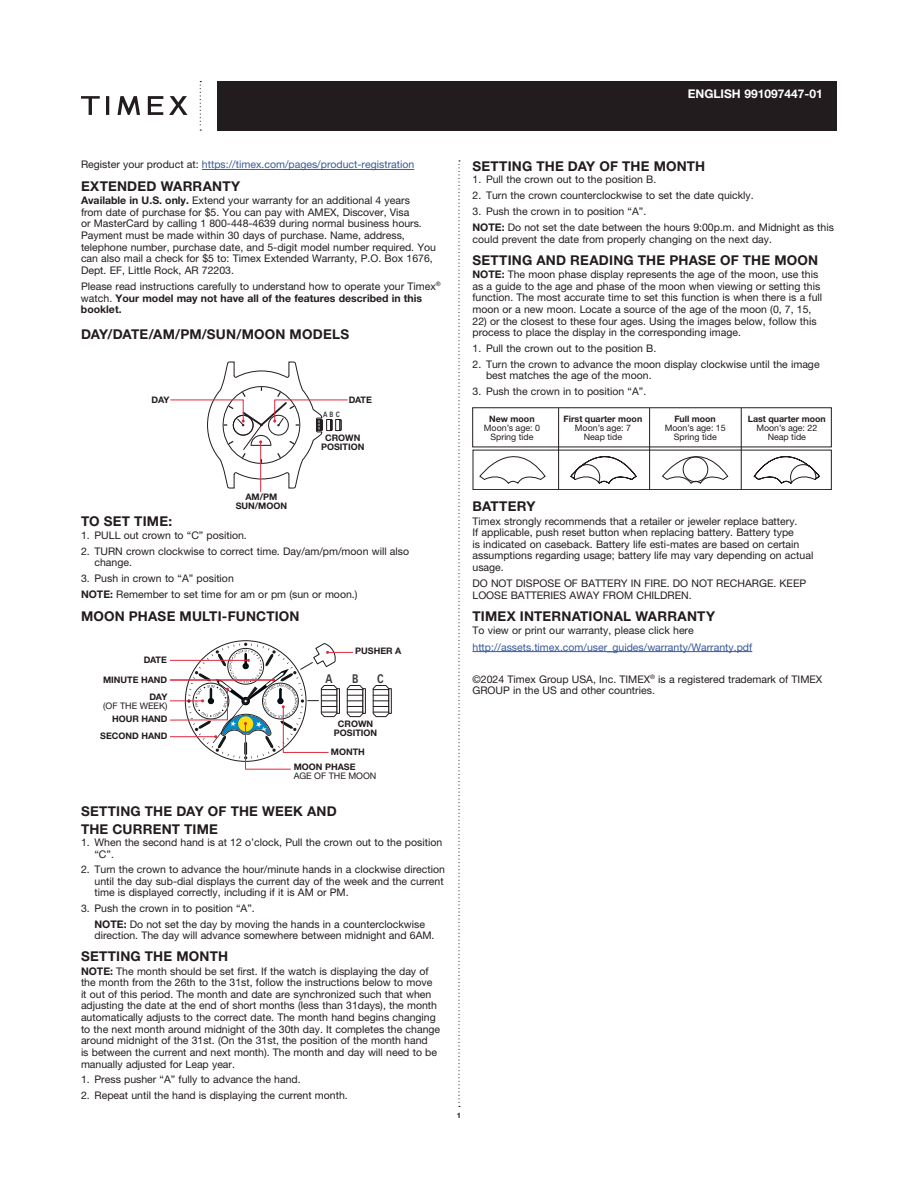
<style>
.page{position:relative;width:918px;height:1188px;background:#fff}
.page>*{position:absolute;margin:0;border:0;box-sizing:border-box;transform-origin:0 0}
.t1{font:700 13.5px/18px "Helvetica Neue LTW1 G";letter-spacing:.015em;color:#231c1f}
.t2{font:700 12.15px "Vectora LH";color:#3a3c3c;scale:.8 1}
.t3{font:700 12px "Helvetica Neue LTW1 G";color:#fff}
.t4{font:10.5px/11.6px "Helvetica Neue LTW1 G";color:#231c1f}
.t5{font:10.5px "Helvetica Neue LTW1 G";color:#39589a}
.t6{font:700 9px/9px "Helvetica Neue LTW1 G";color:#231c1f;text-align:center}
.t7{font:9px "Helvetica Neue LTW1 G";color:#231c1f}
.t8{font:8.85px/8.9px "Helvetica Neue LTW1 G";color:#231c1f;text-align:center}
.t9{font:700 8.85px "Helvetica Neue LTW1 G";color:#231c1f}
.t10{font:700 7.5px "Vectora LH";color:#3a3c3c;scale:.8 1}
.t11{font:700 7.5px "Helvetica Neue LTW1 G";color:#231c1f}
.s1{color:#231c1f}
.s2{font-weight:700}
</style>
<div class="page">
<div style="left:217px;top:81px;width:620px;height:50px;background:#231c1f"></div>
<svg style="left:458px;top:160px;width:2px;height:947px"></svg>
<svg style="left:200px;top:81px;width:1px;height:50px"></svg>
<svg style="left:117px;top:96px;width:23px;height:19px"></svg>
<svg style="left:81px;top:96px;width:19px;height:19px"></svg>
<svg style="left:148px;top:96px;width:15px;height:19px"></svg>
<hr style="left:106px;top:96px;width:3px;height:19px;background:#231c1f">
<svg style="left:169px;top:96px;width:19px;height:19px"></svg>
<hr style="left:202px;top:169px;width:212px;height:1px;background:#39589a">
<hr style="left:260px;top:442px;width:1px;height:50px;background:#dc2a3c">
<svg style="left:170px;top:362px;width:178px;height:126px"></svg>
<div style="left:363px;top:689px;width:3px;height:25px;border:1px solid #231c1f"></div>
<svg style="left:373px;top:685px;width:16px;height:32px"></svg>
<svg style="left:169px;top:640px;width:194px;height:130px"></svg>
<hr style="left:472px;top:651px;width:280px;height:1px;background:#39589a">
<svg style="left:479px;top:432px;width:341px;height:55px"></svg>
<div style="left:473px;top:450px;width:358px;height:40px;border:1px solid #231c1f"></div>
<hr style="left:558px;top:408px;width:1px;height:82px;background:#231c1f">
<hr style="left:649px;top:408px;width:1px;height:82px;background:#231c1f">
<hr style="left:741px;top:408px;width:1px;height:82px;background:#231c1f">
<p class="t3" style="left:688px;top:87px;width:137px">ENGLISH 991097447-01</p>
<p class="t5" style="left:81px;top:158px;width:335px"><span class="s1">Register your product at:</span> https://timex.com/pages/product-registration</p>
<p class="t1" style="left:81px;top:177px;width:161px">EXTENDED WARRANTY</p>
<p class="t4" style="left:81px;top:194px;width:357px"><span class="s2">Available in U.S. only.</span> Extend your warranty for an additional 4 years<br>from date of purchase for $5. You can pay with AMEX, Discover, Visa<br>or MasterCard by calling 1 800-448-4639 during normal business hours.<br>Payment must be made within 30 days of purchase. Name, address, telephone number, purchase date, and 5-digit model number required. You can also mail a check for $5 to: Timex Extended Warranty, P.O. Box 1676, Dept. EF, Little Rock, AR 72203.</p>
<p class="t4" style="left:81px;top:280px;width:361px">Please read instructions carefully to understand how to operate your Timex<sup>® </sup>watch. <span class="s2">Your model may not have all of the features described in this booklet.</span></p>
<p class="t1" style="left:81px;top:325px;width:270px">DAY/DATE/AM/PM/SUN/MOON MODELS</p>
<p class="t6" style="left:152px;top:395px;width:19px">DAY</p>
<p class="t10" style="left:323px;top:410px;width:22px">ABC</p>
<p class="t6" style="left:349px;top:395px;width:25px">DATE</p>
<p class="t6" style="left:321px;top:434px;width:45px">CROWN<br>POSITION</p>
<p class="t1" style="left:472px;top:157px;width:234px">SETTING THE DAY OF THE MONTH</p>
<p class="t4" style="left:472px;top:174px;width:185px">1. Pull the crown out to the position B.</p>
<p class="t4" style="left:472px;top:189px;width:283px">2. Turn the crown counterclockwise to set the date quickly.</p>
<p class="t4" style="left:472px;top:203px;width:363px;line-height:16.2px">3. Push the crown in to position “A”.<br><span class="s2">NOTE:</span> Do not set the date between the hours 9:00p.m. and Midnight as this</p>
<p class="t4" style="left:472px;top:233px;width:301px">could prevent the date from properly changing on the next day.</p>
<p class="t1" style="left:472px;top:251px;width:347px">SETTING AND READING THE PHASE OF THE MOON</p>
<p class="t4" style="left:472px;top:269px;width:351px"><span class="s2">NOTE:</span> The moon phase display represents the age of the moon, use this as a guide to the age and phase of the moon when viewing or setting this function. The most accurate time to set this function is when there is a full moon or a new moon. Locate a source of the age of the moon (0, 7, 15,</p>
<p class="t4" style="left:472px;top:315px;width:346px">22) or the closest to these four ages. Using the images below, follow this process to place the display in the corresponding image.</p>
<p class="t4" style="left:472px;top:342px;width:185px">1. Pull the crown out to the position B.</p>
<p class="t4" style="left:486px;top:358px;width:335px;text-indent:-14px">2. Turn the crown to advance the moon display clockwise until the image best matches the age of the moon.</p>
<p class="t4" style="left:472px;top:385px;width:175px">3. Push the crown in to position “A”.</p>
<p class="t9" style="left:489px;top:414px;width:47px">New moon</p>
<p class="t8" style="left:484px;top:424px;width:58px">Moon’s age: 0<br>Spring tide</p>
<p class="t9" style="left:564px;top:414px;width:80px">First quarter moon</p>
<p class="t8" style="left:575px;top:424px;width:58px">Moon’s age: 7<br>Neap tide</p>
<p class="t9" style="left:675px;top:414px;width:43px">Full moon</p>
<p class="t8" style="left:665px;top:424px;width:63px">Moon’s age: 15<br>Spring tide</p>
<p class="t9" style="left:748px;top:414px;width:79px">Last quarter moon</p>
<p class="t8" style="left:756px;top:424px;width:63px">Moon’s age: 22<br>Neap tide</p>
<p class="t6" style="left:236px;top:492px;width:53px">AM/PM<br>SUN/MOON</p>
<p class="t1" style="left:81px;top:512px;width:93px">TO SET TIME:</p>
<p class="t4" style="left:81px;top:530px;width:167px">1. PULL out crown to “C” position.</p>
<p class="t4" style="left:95px;top:545px;width:316px;text-indent:-14px">2. TURN crown clockwise to correct time. Day/am/pm/moon will also change.</p>
<p class="t4" style="left:81px;top:570px;width:278px;line-height:16.2px">3. Push in crown to “A” position<br><span class="s2">NOTE:</span> Remember to set time for am or pm (sun or moon.)</p>
<p class="t1" style="left:81px;top:607px;width:220px">MOON PHASE MULTI-FUNCTION</p>
<p class="t6" style="left:144px;top:655px;width:25px">DATE</p>
<p class="t6" style="left:103px;top:671px;width:66px;line-height:16.6px;text-align:right">MINUTE HAND<br>DAY</p>
<p class="t7" style="left:103px;top:700px;width:66px">(OF THE WEEK)</p>
<p class="t6" style="left:100px;top:711px;width:69px;line-height:16.8px;text-align:right">HOUR HAND<br>SECOND HAND</p>
<p class="t6" style="left:355px;top:647px;width:48px">PUSHER A</p>
<p class="t2" style="left:325px;top:671px;width:10px">A</p>
<p class="t2" style="left:352px;top:671px;width:9px">B</p>
<p class="t2" style="left:377px;top:671px;width:10px">C</p>
<p class="t6" style="left:334px;top:719px;width:45px">CROWN<br>POSITION</p>
<p class="t6" style="left:294px;top:744px;width:73px;line-height:15.1px;text-align:left;text-indent:37px">MONTH<br>MOON PHASE</p>
<p class="t7" style="left:294px;top:770px;width:84px">AGE OF THE MOON</p>
<p class="t1" style="left:81px;top:802px;width:257px">SETTING THE DAY OF THE WEEK AND<br>THE CURRENT TIME</p>
<p class="t4" style="left:95px;top:837px;width:349px;text-indent:-14px">1. When the second hand is at 12 o’clock, Pull the crown out to the position “C”.</p>
<p class="t4" style="left:95px;top:864px;width:352px;text-indent:-14px">2. Turn the crown to advance the hour/minute hands in a clockwise direction until the day sub-dial displays the current day of the week and the current time is displayed correctly, including if it is AM or PM.</p>
<p class="t4" style="left:95px;top:900px;width:332px;line-height:16.2px;text-indent:-14px">3. Push the crown in to position “A”.<br><span class="s2">NOTE:</span> Do not set the day by moving the hands in a counterclockwise</p>
<p class="t4" style="left:94px;top:929px;width:342px">direction. The day will advance somewhere between midnight and 6AM.</p>
<p class="t1" style="left:81px;top:947px;width:149px">SETTING THE MONTH</p>
<p class="t4" style="left:81px;top:965px;width:361px"><span class="s2">NOTE:</span> The month should be set first. If the watch is displaying the day of the month from the 26th to the 31st, follow the instructions below to move it out of this period. The month and date are synchronized such that when adjusting the date at the end of short months (less than 31days), the month automatically adjusts to the correct date. The month hand begins changing to the next month around midnight of the 30th day. It completes the change around midnight of the 31st. (On the 31st, the position of the month hand<br>is between the current and next month). The month and day will need to be manually adjusted for Leap year.</p>
<p class="t4" style="left:81px;top:1074px;width:221px">1. Press pusher “A” fully to advance the hand.</p>
<p class="t4" style="left:81px;top:1089px;width:268px">2. Repeat until the hand is displaying the current month.</p>
<p class="t1" style="left:472px;top:498px;width:64px">BATTERY</p>
<p class="t4" style="left:472px;top:515px;width:342px">Timex strongly recommends that a retailer or jeweler replace battery.<br>If applicable, push reset button when replacing battery. Battery type<br>is indicated on caseback. Battery life esti-mates are based on certain assumptions regarding usage; battery life may vary depending on actual usage.</p>
<p class="t4" style="left:472px;top:578px;width:335px">DO NOT DISPOSE OF BATTERY IN FIRE. DO NOT RECHARGE. KEEP<br>LOOSE BATTERIES AWAY FROM CHILDREN.</p>
<p class="t1" style="left:472px;top:607px;width:244px">TIMEX INTERNATIONAL WARRANTY</p>
<p class="t4" style="left:472px;top:625px;width:223px">To view or print our warranty, please click here</p>
<p class="t5" style="left:472px;top:640px;width:281px">http://assets.timex.com/user_guides/warranty/Warranty.pdf</p>
<p class="t4" style="left:472px;top:673px;width:351px">©2024 Timex Group USA, Inc. TIMEX<sup>®</sup> is a registered trademark of TIMEX<br>GROUP in the US and other countries.</p>
<p class="t11" style="left:457px;top:1111px;width:6px">1</p>
</div>
